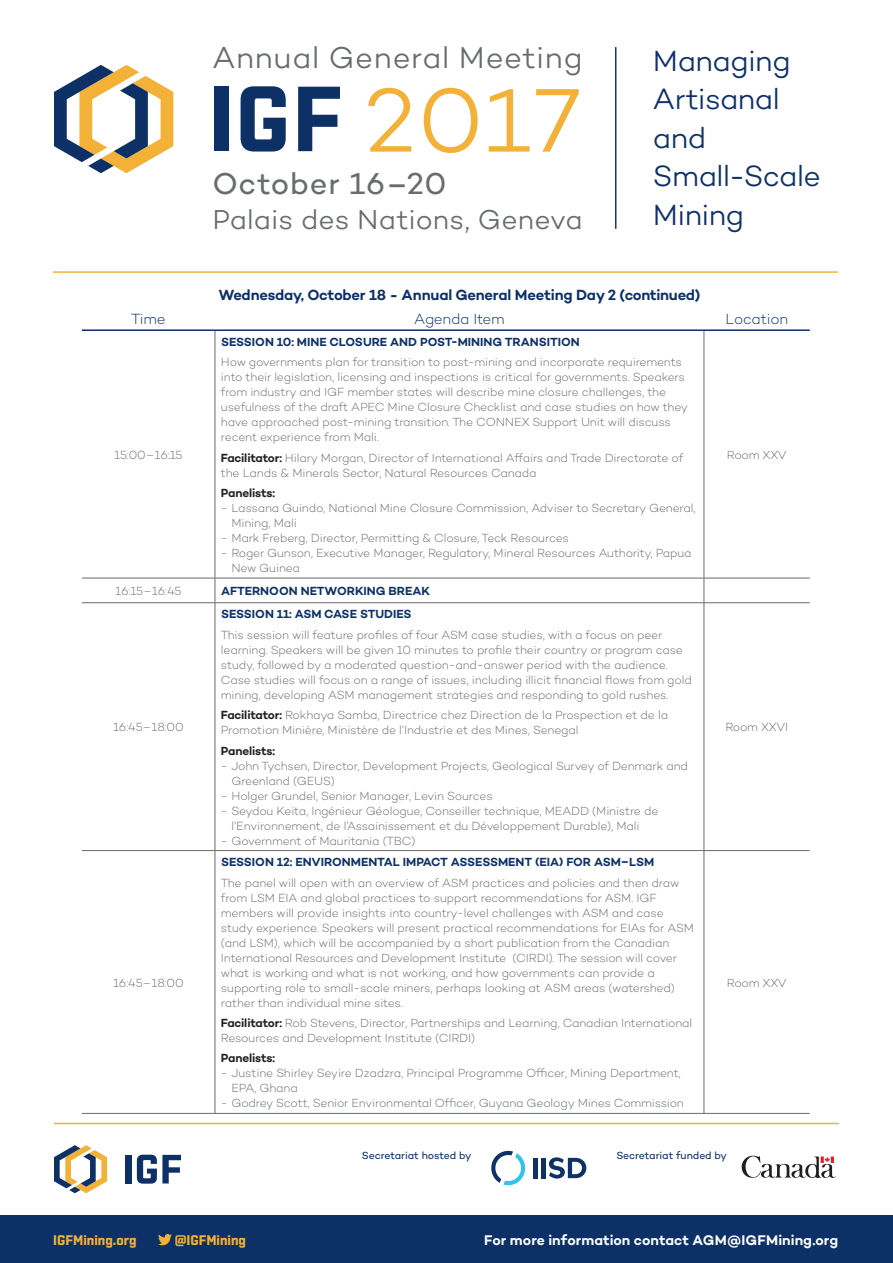
<style>
.page{position:relative;width:893px;height:1263px;background:#fff}
.page>*{position:absolute;margin:0;border:0;box-sizing:border-box;transform-origin:0 0}
.t1{font:91.8px "Campton Light DEMO";color:#f3b138}
.t2{font:30.75px "Campton Light DEMO";letter-spacing:.02em;color:#676c6c}
.t3{font:30.75px "Campton";letter-spacing:.025em;color:#676c6c}
.t4{font:29.7px/38.4px "Campton Light DEMO";letter-spacing:-.02em;color:#0f3166}
.t5{font:27.9px "Campton Light DEMO";letter-spacing:.005em;color:#676c6c}
.t6{font:600 15px "Campton";letter-spacing:-.015em;color:#0d3166}
.t7{font:300 15px "Campton";letter-spacing:-.02em;color:#0d3166}
.t8{font:600 14.25px "Campton";color:#fff}
.t9{font:700 13.95px "Shentox";color:#f3b138}
.t10{font:300 12px/15px "Campton";letter-spacing:-.015em;color:#676c6c}
.t11{font:600 12px "Campton";letter-spacing:-.005em;color:#0d3166}
.t12{font:600 12px "Campton";letter-spacing:-.015em;color:#231f20}
.t13{font:10.5px "Campton";letter-spacing:-.01em;color:#0d3166}
.s1{font-weight:600;color:#231f20}
</style>
<div class="page">
<div style="left:0;top:1216px;width:893px;height:47px;background:#0d3166"></div>
<div style="left:125px;top:1155px;width:6px;height:28px;background:#0d3166"></div>
<svg style="left:137px;top:1155px;width:44px;height:29px"></svg>
<svg style="left:54px;top:1145px;width:53px;height:48px"></svg>
<svg style="left:491px;top:1150px;width:35px;height:36px"></svg>
<hr style="left:534px;top:1158px;width:4px;height:20px;background:#0f3166">
<div style="left:541px;top:1158px;width:5px;height:20px;background:#0f3166"></div>
<svg style="left:549px;top:1157px;width:37px;height:21px"></svg>
<hr style="left:54px;top:1123px;width:785px;height:1px;background:#f3b138">
<svg style="left:158px;top:1234px;width:14px;height:11px"></svg>
<hr style="left:82px;top:329px;width:133px;height:2px;background:#0d3166">
<hr style="left:215px;top:329px;width:489px;height:2px;background:#0d3166">
<hr style="left:704px;top:329px;width:106px;height:2px;background:#0d3166">
<hr style="left:215px;top:331px;width:1px;height:247px;background:#676c6c">
<hr style="left:704px;top:331px;width:1px;height:247px;background:#676c6c">
<hr style="left:82px;top:578px;width:133px;height:1px;background:#676c6c">
<hr style="left:215px;top:578px;width:489px;height:1px;background:#676c6c">
<svg style="left:215px;top:578px;width:1px;height:24px"></svg>
<hr style="left:704px;top:578px;width:106px;height:1px;background:#676c6c">
<svg style="left:704px;top:578px;width:1px;height:24px"></svg>
<hr style="left:82px;top:602px;width:133px;height:1px;background:#676c6c">
<hr style="left:215px;top:602px;width:489px;height:1px;background:#676c6c">
<hr style="left:215px;top:603px;width:1px;height:247px;background:#676c6c">
<hr style="left:704px;top:602px;width:106px;height:1px;background:#676c6c">
<hr style="left:704px;top:603px;width:1px;height:247px;background:#676c6c">
<hr style="left:82px;top:850px;width:133px;height:1px;background:#676c6c">
<hr style="left:215px;top:850px;width:489px;height:1px;background:#676c6c">
<hr style="left:215px;top:851px;width:1px;height:262px;background:#676c6c">
<hr style="left:704px;top:850px;width:106px;height:1px;background:#676c6c">
<hr style="left:704px;top:851px;width:1px;height:262px;background:#676c6c">
<hr style="left:82px;top:1113px;width:133px;height:1px;background:#676c6c">
<hr style="left:215px;top:1113px;width:489px;height:1px;background:#676c6c">
<hr style="left:704px;top:1113px;width:106px;height:1px;background:#676c6c">
<svg style="left:742px;top:1155px;width:93px;height:23px"></svg>
<hr style="left:53px;top:271px;width:785px;height:2px;background:#f3b138">
<div style="left:214px;top:87px;width:14px;height:64px;background:#0d3166"></div>
<svg style="left:241px;top:86px;width:45px;height:66px"></svg>
<svg style="left:298px;top:87px;width:42px;height:64px"></svg>
<svg style="left:54px;top:65px;width:119px;height:108px"></svg>
<hr style="left:615px;top:47px;width:1px;height:182px;background:#0f3166">
<h2 class="t2" style="left:212px;top:41px;width:372px">Annual General Meeting</h2>
<h1 class="t1" style="left:364px;top:72px;width:218px">2017</h1>
<h2 class="t3" style="left:212px;top:164px;width:236px">October 16–20</h2>
<h3 class="t5" style="left:212px;top:205px;width:372px">Palais des Nations, Geneva</h3>
<h3 class="t4" style="left:653px;top:43px;width:170px">Managing<br>Artisanal and<br>Small-Scale<br>Mining</h3>
<p class="t6" style="left:219px;top:285px;width:483px">Wednesday, October 18 - Annual General Meeting Day 2 (continued)</p>
<p class="t7" style="left:131px;top:309px;width:36px">Time</p>
<p class="t7" style="left:414px;top:309px;width:92px">Agenda Item</p>
<p class="t7" style="left:726px;top:309px;width:64px">Location</p>
<p class="t10" style="left:114px;top:447px;width:70px">15:00–16:15</p>
<p class="t11" style="left:221px;top:334px;width:360px">SESSION 10: MINE CLOSURE AND POST-MINING TRANSITION</p>
<p class="t10" style="left:221px;top:354px;width:469px">How governments plan for transition to post-mining and incorporate requirements into their legislation, licensing and inspections is critical for governments. Speakers from industry and IGF member states will describe mine closure challenges, the usefulness of the draft APEC Mine Closure Checklist and case studies on how they have approached post-mining transition. The CONNEX Support Unit will discuss recent experience from Mali.</p>
<p class="t10" style="left:221px;top:450px;width:464px"><span class="s1">Facilitator:</span> Hilary Morgan, Director of International Affairs and Trade Directorate of the Lands &amp; Minerals Sector, Natural Resources Canada</p>
<p class="t12" style="left:221px;top:485px;width:56px">Panelists:</p>
<p class="t10" style="left:231px;top:500px;width:466px;text-indent:-10px">- Lassana Guindo, National Mine Closure Commission, Adviser to Secretary General,<br>Mining, Mali</p>
<p class="t10" style="left:221px;top:530px;width:349px">- Mark Freberg, Director, Permitting &amp; Closure, Teck Resources</p>
<p class="t10" style="left:231px;top:545px;width:462px;text-indent:-10px">- Roger Gunson, Executive Manager, Regulatory, Mineral Resources Authority, Papua<br>New Guinea</p>
<p class="t10" style="left:115px;top:583px;width:68px">16:15–16:45</p>
<p class="t11" style="left:221px;top:583px;width:211px">AFTERNOON NETWORKING BREAK</p>
<p class="t10" style="left:113px;top:720px;width:72px">16:45–18:00</p>
<p class="t10" style="left:113px;top:975px;width:72px">16:45–18:00</p>
<p class="t11" style="left:221px;top:607px;width:192px">SESSION 11: ASM CASE STUDIES</p>
<p class="t10" style="left:221px;top:627px;width:472px">This session will feature profiles of four ASM case studies, with a focus on peer learning. Speakers will be given 10 minutes to profile their country or program case study, followed by a moderated question-and-answer period with the audience.<br>Case studies will focus on a range of issues, including illicit financial flows from gold mining, developing ASM management strategies and responding to gold rushes.</p>
<p class="t10" style="left:221px;top:707px;width:449px"><span class="s1">Facilitator:</span> Rokhaya Samba, Directrice chez Direction de la Prospection et de la<br>Promotion Minière, Ministère de l’Industrie et des Mines, Senegal</p>
<p class="t12" style="left:221px;top:743px;width:56px">Panelists:</p>
<p class="t10" style="left:231px;top:758px;width:458px;text-indent:-10px">- John Tychsen, Director, Development Projects, Geological Survey of Denmark and<br>Greenland (GEUS)</p>
<p class="t10" style="left:221px;top:788px;width:273px">- Holger Grundel, Senior Manager, Levin Sources</p>
<p class="t10" style="left:231px;top:803px;width:428px;text-indent:-10px">- Seydou Keita, Ingénieur Géologue, Conseiller technique, MEADD (Ministre de l’Environnement, de l’Assainissement et du Développement Durable), Mali</p>
<p class="t10" style="left:221px;top:833px;width:196px">- Government of Mauritania (TBC)</p>
<p class="t11" style="left:221px;top:854px;width:435px">SESSION 12: ENVIRONMENTAL IMPACT ASSESSMENT (EIA) FOR ASM–LSM</p>
<p class="t10" style="left:221px;top:875px;width:474px">The panel will open with an overview of ASM practices and policies and then draw from LSM EIA and global practices to support recommendations for ASM. IGF members will provide insights into country-level challenges with ASM and case study experience. Speakers will present practical recommendations for EIAs for ASM (and LSM), which will be accompanied by a short publication from the Canadian International Resources and Development Institute (CIRDI). The session will cover what is working and what is not working, and how governments can provide a supporting role to small-scale miners, perhaps looking at ASM areas (watershed) rather than individual mine sites.</p>
<p class="t10" style="left:221px;top:1015px;width:473px"><span class="s1">Facilitator:</span> Rob Stevens, Director, Partnerships and Learning, Canadian International<br>Resources and Development Institute (CIRDI)</p>
<p class="t12" style="left:221px;top:1051px;width:56px">Panelists:</p>
<p class="t10" style="left:231px;top:1065px;width:451px;text-indent:-10px">- Justine Shirley Seyire Dzadzra, Principal Programme Officer, Mining Department,<br>EPA, Ghana</p>
<p class="t10" style="left:221px;top:1095px;width:464px">- Godrey Scott, Senior Environmental Officer, Guyana Geology Mines Commission</p>
<p class="t10" style="left:727px;top:447px;width:61px">Room XXV</p>
<p class="t10" style="left:725px;top:720px;width:64px">Room XXVI</p>
<p class="t10" style="left:727px;top:975px;width:61px">Room XXV</p>
<p class="t9" style="left:53px;top:1232px;width:85px">IGFMining.org</p>
<p class="t9" style="left:175px;top:1232px;width:73px">@IGFMining</p>
<p class="t13" style="left:362px;top:1149px;width:111px">Secretariat hosted by</p>
<p class="t13" style="left:616px;top:1149px;width:112px">Secretariat funded by</p>
<p class="t8" style="left:484px;top:1231px;width:356px">For more information contact AGM@IGFMining.org</p>
</div>
